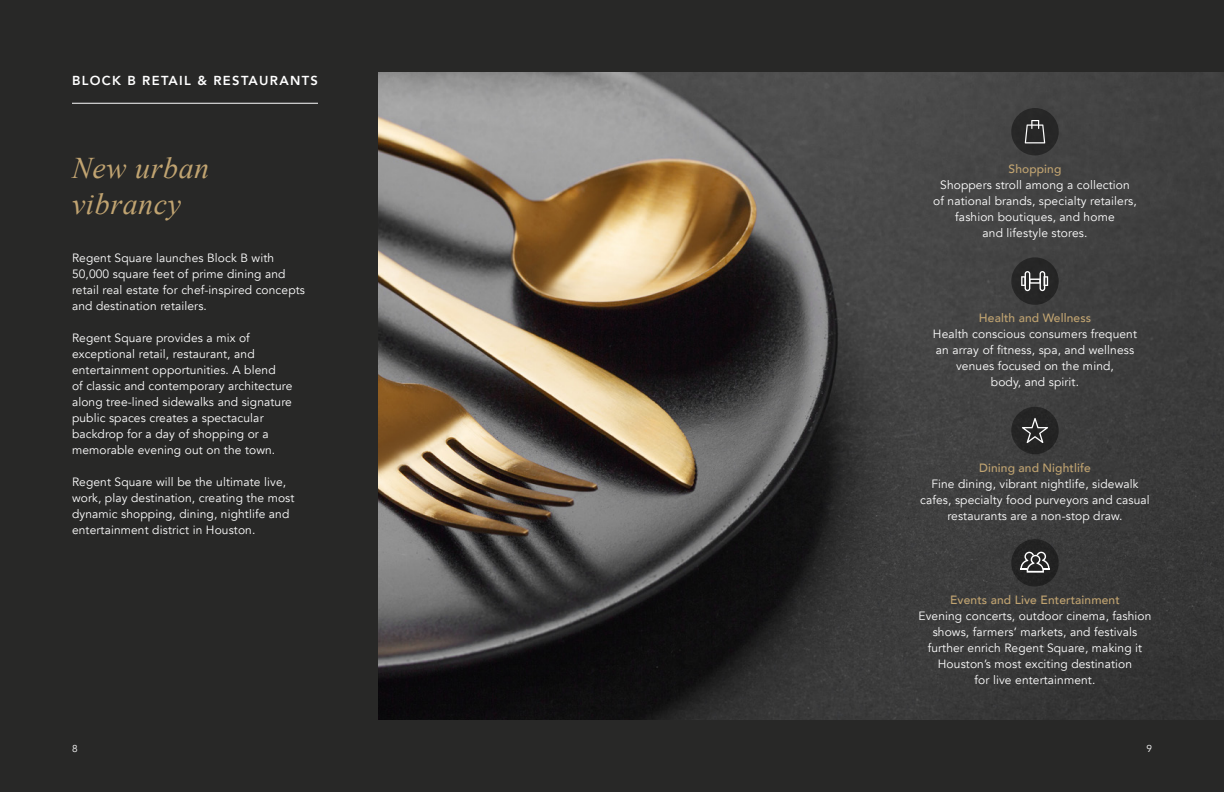
<style>
.page{position:relative;width:1224px;height:792px;background:#282827}
.page>*{position:absolute;margin:0;border:0;box-sizing:border-box;transform-origin:0 0}
.t1{font:italic 30px/36px "Times New Roman";letter-spacing:.02em;color:#c1a471}
.t2{font:800 13px "Avenir";letter-spacing:.1em;color:#fff}
.t3{font:12px/16px "Avenir";letter-spacing:.01em;color:#fff;text-align:center}
.t4{font:500 12px "Avenir";letter-spacing:.01em;color:#c1a471}
.t5{font:10px "Avenir";color:#fff}
</style>
<div class="page">
<img style="left:378px;top:72px;width:846px;height:648px">
<hr style="left:72px;top:103px;width:246px;height:1px;background:#fff">
<div style="left:1011px;top:257px;width:48px;height:48px;background:#282827;border-radius:50%"></div>
<svg style="left:1021px;top:271px;width:27px;height:20px"></svg>
<div style="left:1011px;top:539px;width:48px;height:48px;background:#282827;border-radius:50%"></div>
<svg style="left:1021px;top:552px;width:28px;height:21px"></svg>
<div style="left:1011px;top:108px;width:48px;height:47px;background:#282827;border-radius:50%"></div>
<svg style="left:1025px;top:120px;width:20px;height:23px"></svg>
<div style="left:1011px;top:407px;width:48px;height:47px;background:#282827;border-radius:50%"></div>
<svg style="left:1022px;top:418px;width:26px;height:25px"></svg>
<p class="t2" style="left:72px;top:70px;width:247px">BLOCK B RETAIL &amp; RESTAURANTS</p>
<h1 class="t1" style="left:72px;top:150px;width:139px">New urban vibrancy</h1>
<p class="t3" style="left:72px;top:250px;width:235px;text-align:left">Regent Square launches Block B with 50,000 square feet of prime dining and retail real estate for chef-inspired concepts and destination retailers.</p>
<p class="t3" style="left:72px;top:330px;width:222px;text-align:left">Regent Square provides a mix of exceptional retail, restaurant, and entertainment opportunities. A blend<br>of classic and contemporary architecture along tree-lined sidewalks and signature public spaces creates a spectacular backdrop for a day of shopping or a memorable evening out on the town.</p>
<p class="t3" style="left:72px;top:474px;width:224px;text-align:left">Regent Square will be the ultimate live, work, play destination, creating the most dynamic shopping, dining, nightlife and entertainment district in Houston.</p>
<p class="t4" style="left:1009px;top:158px;width:54px">Shopping</p>
<p class="t3" style="left:933px;top:177px;width:205px">Shoppers stroll among a collection<br>of national brands, specialty retailers, fashion boutiques, and home<br>and lifestyle stores.</p>
<p class="t4" style="left:979px;top:308px;width:114px">Health and Wellness</p>
<p class="t3" style="left:933px;top:326px;width:206px">Health conscious consumers frequent an array of fitness, spa, and wellness venues focused on the mind,<br>body, and spirit.</p>
<p class="t4" style="left:979px;top:457px;width:113px">Dining and Nightlife</p>
<p class="t3" style="left:920px;top:476px;width:231px">Fine dining, vibrant nightlife, sidewalk cafes, specialty food purveyors and casual restaurants are a non-stop draw.</p>
<p class="t4" style="left:950px;top:589px;width:171px">Events and Live Entertainment</p>
<p class="t3" style="left:918px;top:608px;width:235px">Evening concerts, outdoor cinema, fashion shows, farmers’ markets, and festivals further enrich Regent Square, making it Houston’s most exciting destination<br>for live entertainment.</p>
<p class="t5" style="left:72px;top:743px;width:7px">8</p>
<p class="t5" style="left:1146px;top:743px;width:7px">9</p>
</div>
